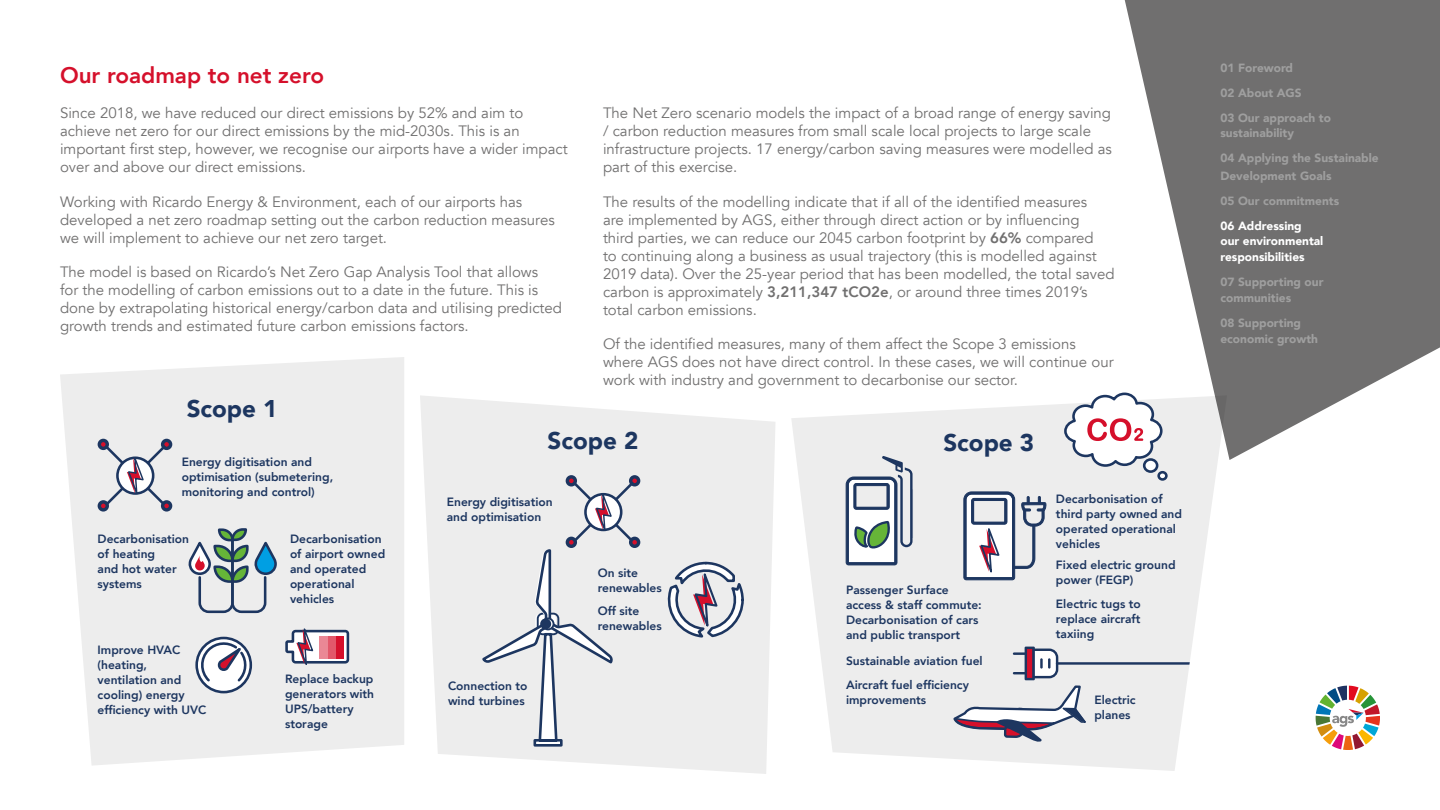
<style>
.page{position:relative;width:1440px;height:810px;background:#fff}
.page>*{position:absolute;margin:0;border:0;box-sizing:border-box;transform-origin:0 0}
.t1{font:900 24.15px "Avenir";color:#1d3660}
.t2{font:800 22.5px "Avenir";color:#d5102b}
.t3{font:15px/18px "Avenir";color:#706f6f}
.t4{font:800 12px/15px "Avenir";color:#1d3660}
.t5{font:900 11.93px/24.8px "Avenir";color:#9f9f9f}
.t6{font:900 11.93px/15.8px "Avenir";color:#fff}
.s1{font-weight:800}
</style>
<div class="page">
<svg style="left:791px;top:404px;width:427px;height:367px;fill:#ededed"></svg>
<hr style="left:1056px;top:662px;width:156px;height:3px;background:#1d3660">
<svg style="left:420px;top:395px;width:355px;height:379px;fill:#ededed"></svg>
<svg style="left:1316px;top:686px;width:64px;height:64px"></svg>
<svg style="left:1124px;top:0;width:316px;height:460px;fill:#706f6f"></svg>
<svg style="left:60px;top:357px;width:344px;height:409px;background:#eee"></svg>
<div style="left:99px;top:440px;width:8px;height:8px;background:#d5102b;border-radius:50%"></div>
<div style="left:98px;top:439px;width:11px;height:11px;border:3px solid #1d3660;border-radius:50%"></div>
<div style="left:161px;top:439px;width:11px;height:11px;border:3px solid #1d3660;border-radius:50%"></div>
<svg style="left:103px;top:443px;width:65px;height:65px;background:#cdccd3"></svg>
<svg style="left:99px;top:502px;width:8px;height:8px"></svg>
<div style="left:98px;top:500px;width:11px;height:12px;border:3px solid #1d3660;border-radius:50%"></div>
<svg style="left:163px;top:502px;width:8px;height:8px"></svg>
<div style="left:161px;top:500px;width:11px;height:12px;border:3px solid #1d3660;border-radius:50%"></div>
<div style="left:566px;top:475px;width:11px;height:12px;border:3px solid #1d3660;border-radius:50%"></div>
<div style="left:629px;top:475px;width:11px;height:12px;border:3px solid #1d3660;border-radius:50%"></div>
<div style="left:629px;top:537px;width:11px;height:11px;border:3px solid #1d3660;border-radius:50%"></div>
<svg style="left:284px;top:627px;width:66px;height:47px"></svg>
<svg style="left:185px;top:357px;width:93px;height:257px;background:#dadfe0"></svg>
<svg style="left:197px;top:638px;width:54px;height:54px"></svg>
<div style="left:195px;top:637px;width:57px;height:56px;border:3px solid #1d3660;border-radius:50%"></div>
<svg style="left:197px;top:640px;width:52px;height:44px"></svg>
<svg style="left:665px;top:560px;width:80px;height:80px;background:#c3c2cc"></svg>
<svg style="left:480px;top:479px;width:156px;height:269px;background:#dfe0e3"></svg>
<div style="left:540px;top:618px;width:11px;height:11px;background:#1d3660;border-radius:50%"></div>
<div style="left:542px;top:618px;width:12px;height:12px;border:2px solid #1d3660;border-radius:50%"></div>
<svg style="left:951px;top:492px;width:137px;height:253px;background:#d8d7dc"></svg>
<svg style="left:846px;top:456px;width:67px;height:109px"></svg>
<svg style="left:1063px;top:391px;width:106px;height:91px"></svg>
<h2 class="t2" style="left:60px;top:57px;width:266px">Our roadmap to net zero</h2>
<p class="t3" style="left:60px;top:105px;width:509px">Since 2018, we have reduced our direct emissions by 52% and aim to achieve net zero for our direct emissions by the mid-2030s. This is an important first step, however, we recognise our airports have a wider impact over and above our direct emissions.</p>
<p class="t3" style="left:60px;top:193px;width:496px">Working with Ricardo Energy &amp; Environment, each of our airports has developed a net zero roadmap setting out the carbon reduction measures we will implement to achieve our net zero target.</p>
<p class="t3" style="left:60px;top:264px;width:504px">The model is based on Ricardo’s Net Zero Gap Analysis Tool that allows<br>for the modelling of carbon emissions out to a date in the future. This is done by extrapolating historical energy/carbon data and utilising predicted growth trends and estimated future carbon emissions factors.</p>
<h1 class="t1" style="left:187px;top:388px;width:92px">Scope 1</h1>
<p class="t3" style="left:603px;top:105px;width:510px">The Net Zero scenario models the impact of a broad range of energy saving / carbon reduction measures from small scale local projects to large scale infrastructure projects. 17 energy/carbon saving measures were modelled as part of this exercise.</p>
<p class="t3" style="left:603px;top:193px;width:513px">The results of the modelling indicate that if all of the identified measures<br>are implemented by AGS, either through direct action or by influencing<br>third parties, we can reduce our 2045 carbon footprint by <span class="s1">66%</span> compared<br>to continuing along a business as usual trajectory (this is modelled against 2019 data). Over the 25-year period that has been modelled, the total saved carbon is approximately <span class="s1">3,211,347 tCO2e</span>, or around three times 2019’s total carbon emissions.</p>
<p class="t3" style="left:603px;top:336px;width:512px">Of the identified measures, many of them affect the Scope 3 emissions where AGS does not have direct control. In these cases, we will continue our work with industry and government to decarbonise our sector.</p>
<p class="t4" style="left:182px;top:454px;width:153px">Energy digitisation and optimisation (submetering, monitoring and control)</p>
<p class="t4" style="left:98px;top:532px;width:93px">Decarbonisation of heating<br>and hot water systems</p>
<p class="t4" style="left:98px;top:642px;width:110px">Improve HVAC (heating, ventilation and cooling) energy efficiency with UVC</p>
<p class="t4" style="left:290px;top:532px;width:97px">Decarbonisation of airport owned and operated operational vehicles</p>
<p class="t4" style="left:285px;top:671px;width:91px">Replace backup generators with<br>UPS/battery storage</p>
<h1 class="t1" style="left:548px;top:420px;width:92px">Scope 2</h1>
<h1 class="t1" style="left:943px;top:422px;width:92px">Scope 3</h1>
<p class="t4" style="left:447px;top:494px;width:107px">Energy digitisation and optimisation</p>
<p class="t4" style="left:598px;top:565px;width:66px">On site renewables</p>
<p class="t4" style="left:598px;top:603px;width:66px">Off site renewables</p>
<p class="t4" style="left:846px;top:583px;width:137px">Passenger Surface access &amp; staff commute:<br>Decarbonisation of cars and public transport</p>
<p class="t4" style="left:1056px;top:491px;width:128px">Decarbonisation of third party owned and operated operational vehicles</p>
<p class="t4" style="left:1056px;top:557px;width:121px">Fixed electric ground power (FEGP)</p>
<p class="t4" style="left:1056px;top:597px;width:86px;text-align:justify">Electric tugs to replace aircraft taxiing</p>
<p class="t4" style="left:448px;top:678px;width:81px">Connection to wind turbines</p>
<p class="t4" style="left:846px;top:648px;width:138px;line-height:24.2px">Sustainable aviation fuel<br>Aircraft fuel efficiency</p>
<p class="t4" style="left:846px;top:692px;width:82px">improvements</p>
<p class="t4" style="left:1094px;top:692px;width:43px">Electric planes</p>
<p class="t5" style="left:1220px;top:55px;width:112px">01 Foreword<br>02 About AGS<br>03 Our approach to</p>
<p class="t5" style="left:1220px;top:121px;width:75px">sustainability</p>
<p class="t5" style="left:1220px;top:149px;width:160px;line-height:17.6px">04 Applying the Sustainable<br>Development Goals</p>
<p class="t6" style="left:1220px;top:217px;width:104px">06 Addressing our environmental responsibilities</p>
<p class="t5" style="left:1220px;top:188px;width:120px">05 Our commitments</p>
<p class="t5" style="left:1220px;top:274px;width:105px;line-height:15.8px">07 Supporting our communities</p>
<p class="t5" style="left:1220px;top:314px;width:99px;line-height:15.8px">08 Supporting economic growth</p>
</div>
